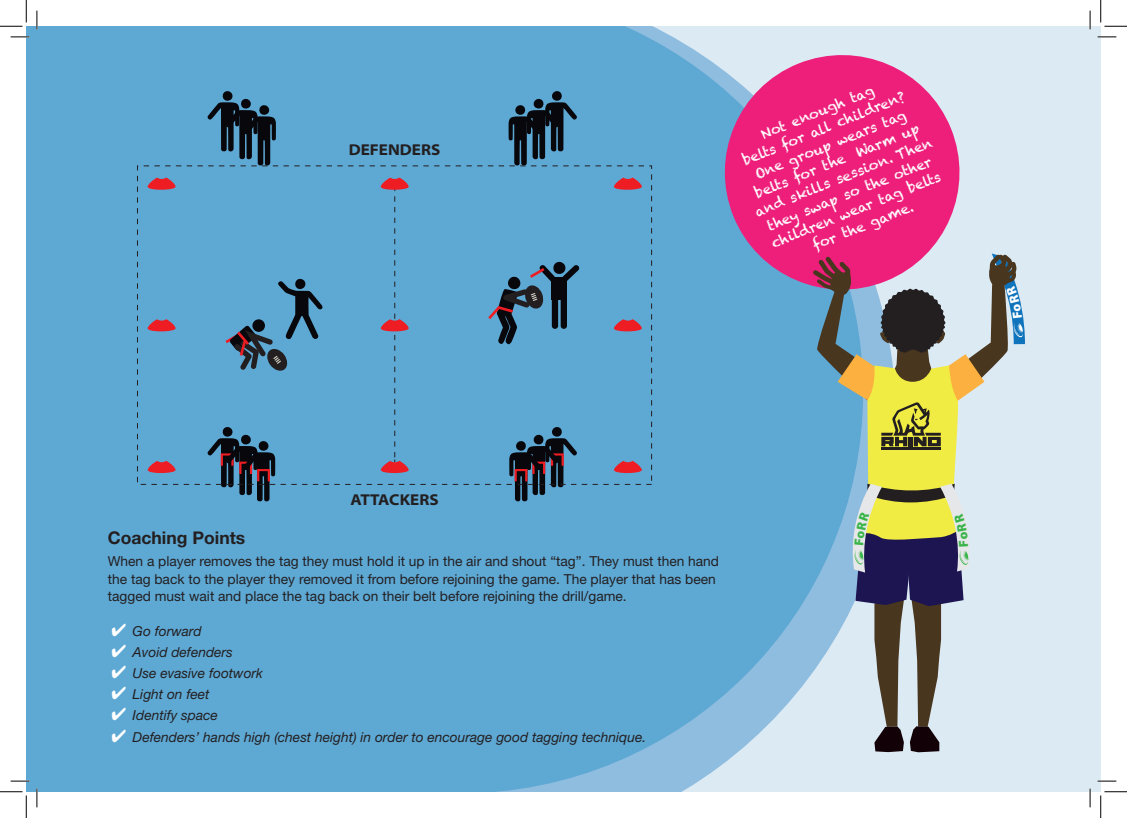
<style>
.page{position:relative;width:1127px;height:818px;background:#fff}
.page>*{position:absolute;margin:0;border:0;box-sizing:border-box;transform-origin:0 0}
.t1{font:700 17.5px "Helvetica Neue LT Std";color:#231f20}
.t2{font:700 semi-expanded 15.75px "Myriad Pro";color:#231f20}
.t3{font:13.75px/17.5px "Helvetica Neue LT Std";color:#231f20}
.t4{font:italic 13.75px "Helvetica Neue LT Std";color:#231f20}
.t5{font:13.75px/17.5px "Chalkduster";color:#fff;text-align:center}
.s1{color:#fff}
</style>
<div class="page">
<div style="left:522px;top:26px;width:578px;height:766px;background:#dceaf4"></div>
<svg style="left:480px;top:26px;width:331px;height:766px;background:#66acd5"></svg>
<div style="left:26px;top:26px;width:454px;height:766px;background:#5ea8d4"></div>
<svg style="left:709px;top:39px;width:251px;height:266px;fill:#ee1e7b"></svg>
<svg style="left:207px;top:91px;width:69px;height:75px"></svg>
<svg style="left:508px;top:90px;width:70px;height:76px;background:#37607a"></svg>
<svg style="left:207px;top:427px;width:68px;height:75px"></svg>
<svg style="left:509px;top:426px;width:69px;height:76px;background:#3e5f7a"></svg>
<svg style="left:148px;top:461px;width:27px;height:12px"></svg>
<svg style="left:148px;top:319px;width:27px;height:13px"></svg>
<svg style="left:148px;top:177px;width:27px;height:13px"></svg>
<svg style="left:381px;top:177px;width:27px;height:296px"></svg>
<svg style="left:613px;top:461px;width:28px;height:13px"></svg>
<svg style="left:613px;top:319px;width:28px;height:14px"></svg>
<svg style="left:613px;top:177px;width:28px;height:14px"></svg>
<svg style="left:225px;top:278px;width:98px;height:93px"></svg>
<svg style="left:488px;top:260px;width:91px;height:85px;background:#487897"></svg>
<svg style="left:11px;top:36px;width:18px;height:2px"></svg>
<svg style="left:1097px;top:36px;width:18px;height:2px"></svg>
<svg style="left:11px;top:780px;width:18px;height:2px"></svg>
<svg style="left:1097px;top:780px;width:18px;height:2px"></svg>
<svg style="left:36px;top:11px;width:2px;height:18px"></svg>
<svg style="left:36px;top:788px;width:2px;height:19px"></svg>
<svg style="left:1089px;top:11px;width:1px;height:18px"></svg>
<svg style="left:1089px;top:788px;width:1px;height:19px"></svg>
<svg style="left:0;top:0;width:27px;height:27px"></svg>
<svg style="left:0;top:791px;width:27px;height:27px"></svg>
<svg style="left:1100px;top:0;width:26px;height:27px"></svg>
<svg style="left:1100px;top:791px;width:26px;height:27px"></svg>
<svg style="left:811px;top:253px;width:214px;height:499px"></svg>
<p class="t2" style="left:348px;top:139px;width:93px">DEFENDERS</p>
<p class="t5" style="left:726px;top:139px;width:191px;rotate:-22deg">Not enough tag<br>belts for all children?<br>One group wears tag belts for the Warm up and skills session. Then they swap so the other children wear tag belts for the game.</p>
<p class="t2" style="left:350px;top:489px;width:90px">ATTACKERS</p>
<p class="t1" style="left:108px;top:527px;width:139px">Coaching Points</p>
<p class="t3" style="left:108px;top:552px;width:612px">When a player removes the tag they must hold it up in the air and shout “tag”. They must then hand the tag back to the player they removed it from before rejoining the game. The player that has been tagged must wait and place the tag back on their belt before rejoining the drill/game.</p>
<p class="t4" style="left:111px;top:623px;width:92px"><span class="s1">✔</span> Go forward</p>
<p class="t4" style="left:111px;top:644px;width:123px"><span class="s1">✔</span> Avoid defenders</p>
<p class="t4" style="left:111px;top:665px;width:153px"><span class="s1">✔</span> Use evasive footwork</p>
<p class="t4" style="left:111px;top:686px;width:100px"><span class="s1">✔</span> Light on feet</p>
<p class="t4" style="left:111px;top:707px;width:108px"><span class="s1">✔</span> Identify space</p>
<p class="t4" style="left:111px;top:728px;width:536px"><span class="s1">✔</span> Defenders’ hands high (chest height) in order to encourage good tagging technique.</p>
</div>
